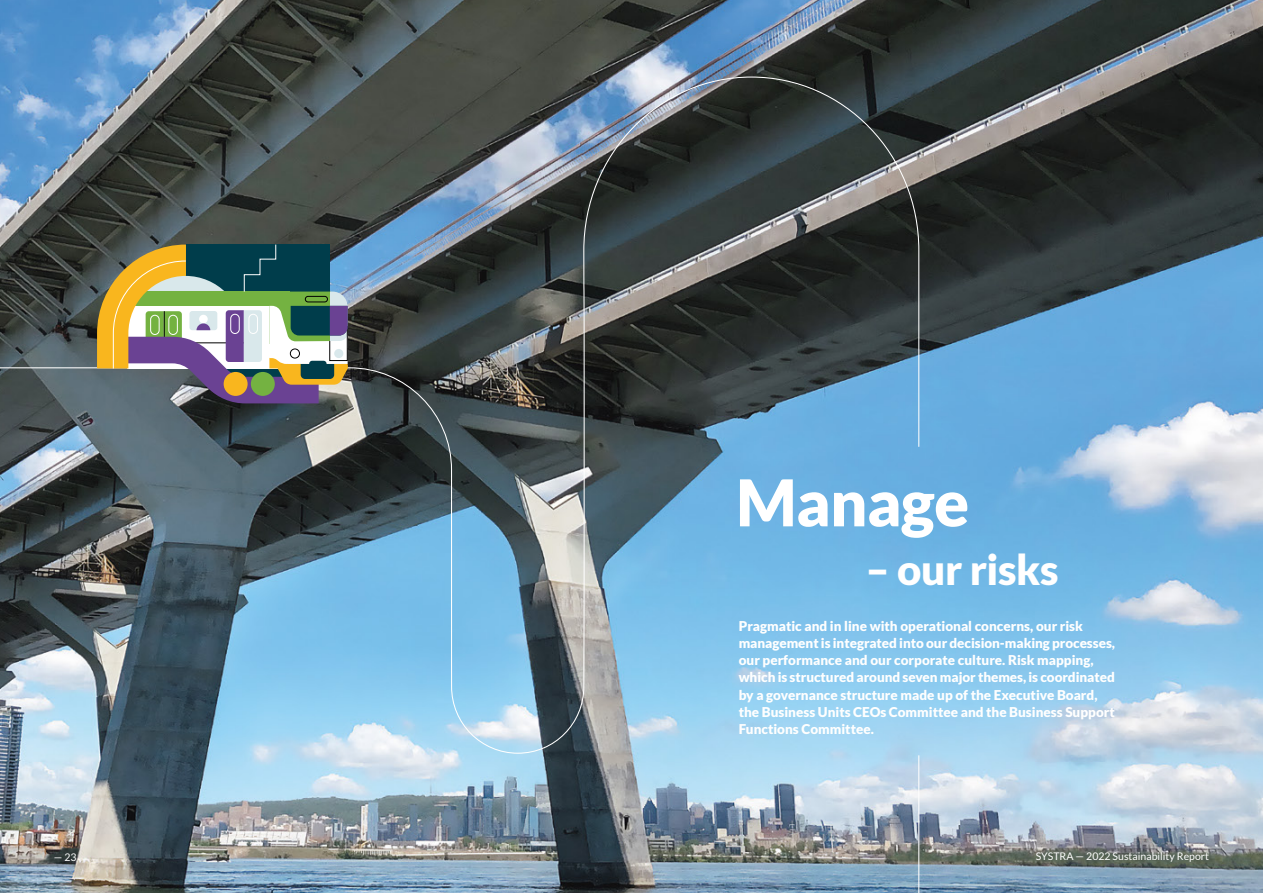
<style>
.page{position:relative;width:1263px;height:893px;background:#fff}
.page>*{position:absolute;margin:0;border:0;box-sizing:border-box;transform-origin:0 0}
.t1{font:900 64.5px "Lato";letter-spacing:-.01em;color:#fff}
.t2{font:900 42px "Lato";letter-spacing:-.01em;color:#fff}
.t3{font:900 13.5px/17.2px "Lato";color:#fff}
.t4{font:10.5px "Lato";color:#fff}
</style>
<div class="page">
<img style="left:920px;top:0;width:343px;height:893px">
<img style="left:0;top:0;width:920px;height:893px">
<svg style="left:97px;top:244px;width:251px;height:159px;background:#838b78"></svg>
<h1 class="t1" style="left:736px;top:475px;width:235px">Manage</h1>
<h2 class="t2" style="left:865px;top:552px;width:194px">– our risks</h2>
<p class="t3" style="left:739px;top:618px;width:378px">Pragmatic and in line with operational concerns, our risk management is integrated into our decision-making processes, our performance and our corporate culture. Risk mapping, which is structured around seven major themes, is coordinated by a governance structure made up of the Executive Board, the Business Units CEOs Committee and the Business Support Functions Committee.</p>
<p class="t4" style="left:54px;top:851px;width:24px">— 23</p>
<p class="t4" style="left:1036px;top:852px;width:175px">SYSTRA — 2022 Sustainability Report</p>
</div>
